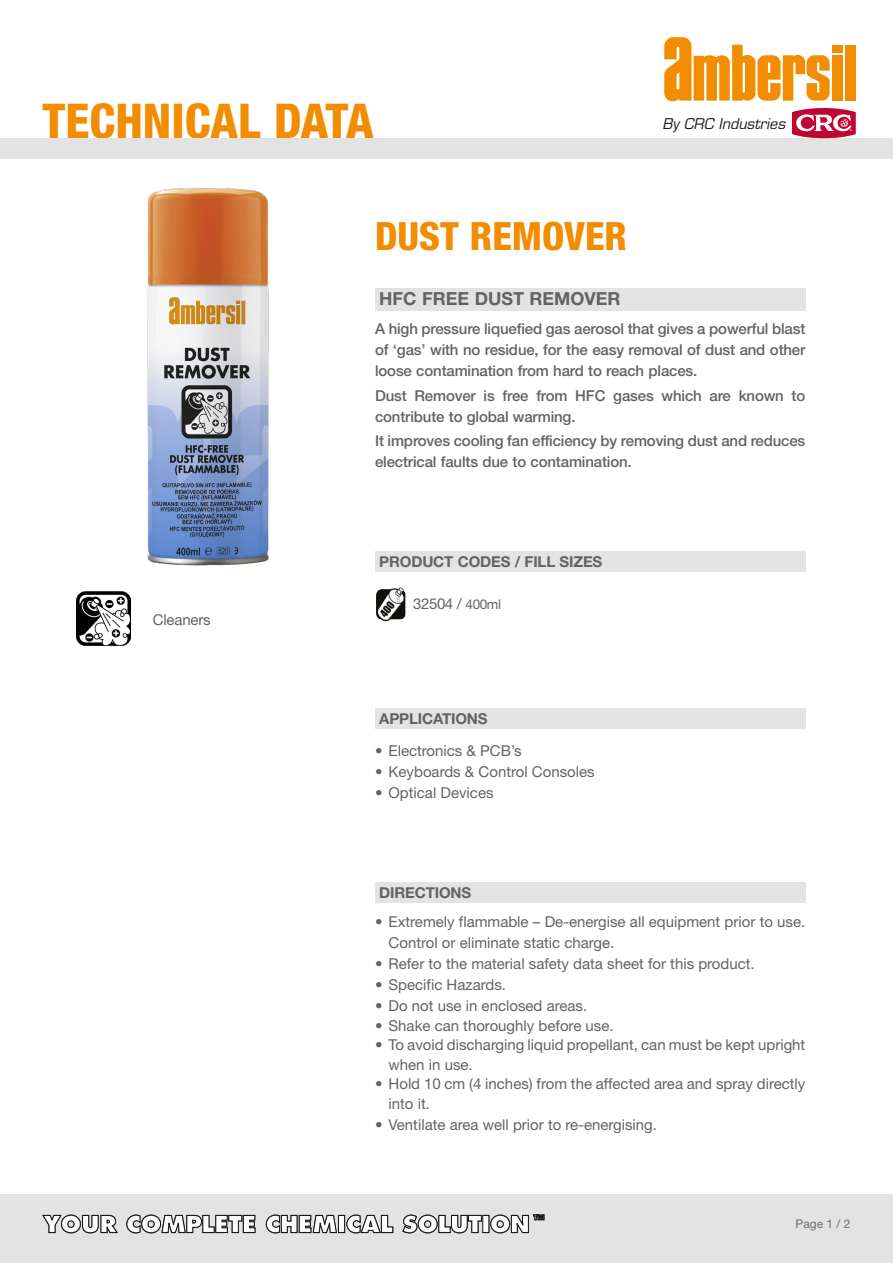
<style>
.page{position:relative;width:893px;height:1263px;background:#fff}
.page>*{position:absolute;margin:0;border:0;box-sizing:border-box;transform-origin:0 0}
.t1{font:800 condensed 48px "Helvetica Neue LT Std";color:#f28c00}
.t2{font:800 condensed 39px "Helvetica Neue LT Std";color:#f28c00}
.t3{font:700 18px "Helvetica Neue LT Std";color:#646363}
.t4{font:15px/19.5px "Helvetica Neue LT Std";color:#646363}
.t5{font:500 15px/21px "Helvetica Neue LT Std";letter-spacing:-.01em;color:#646363}
.t6{font:700 15px "Helvetica Neue LT Std";letter-spacing:-.01em;color:#646363}
.t7{font:italic 14.55px "Eurostile LT Std";color:#1c1d1b}
.t8{font:12px "Helvetica Neue LT Std";color:#706f6f}
.s1{font-size:13.5px}
</style>
<div class="page">
<div style="left:375px;top:288px;width:430px;height:22px;background:#e3e3e3"></div>
<div style="left:375px;top:708px;width:430px;height:20px;background:#e3e3e3"></div>
<img style="left:147px;top:188px;width:122px;height:378px">
<div style="left:0;top:1195px;width:893px;height:68px;background:#e3e3e3"></div>
<svg style="left:42px;top:1214px;width:76px;height:19px"></svg>
<svg style="left:126px;top:1214px;width:419px;height:19px"></svg>
<div style="left:375px;top:882px;width:430px;height:20px;background:#e3e3e3"></div>
<div style="left:375px;top:552px;width:430px;height:20px;background:#e3e3e3"></div>
<img style="left:77px;top:592px;width:54px;height:54px">
<div style="left:0;top:138px;width:893px;height:21px;background:#e3e3e3"></div>
<img style="left:376px;top:587px;width:30px;height:34px">
<div style="left:845px;top:45px;width:10px;height:56px;background:#f28c00"></div>
<div style="left:832px;top:45px;width:10px;height:7px;background:#f28c00"></div>
<div style="left:832px;top:55px;width:10px;height:46px;background:#f28c00"></div>
<svg style="left:664px;top:37px;width:166px;height:64px"></svg>
<svg style="left:792px;top:108px;width:64px;height:30px"></svg>
<h1 class="t1" style="left:43px;top:91px;width:333px">TECHNICAL DATA</h1>
<h2 class="t2" style="left:375px;top:212px;width:253px">DUST REMOVER</h2>
<p class="t3" style="left:379px;top:288px;width:243px">HFC FREE DUST REMOVER</p>
<p class="t7" style="left:663px;top:115px;width:124px">By CRC Industries</p>
<p class="t5" style="left:375px;top:318px;width:432px;text-align:justify">A high pressure liquefied gas aerosol that gives a powerful blast of ‘gas’ with no residue, for the easy removal of dust and other loose contamination from hard to reach places.</p>
<p class="t5" style="left:375px;top:385px;width:432px">Dust Remover is free from HFC gases which are known to contribute to global warming.</p>
<p class="t5" style="left:375px;top:430px;width:432px">It improves cooling fan efficiency by removing dust and reduces electrical faults due to contamination.</p>
<p class="t6" style="left:379px;top:553px;width:224px">PRODUCT CODES / FILL SIZES</p>
<p class="t4" style="left:153px;top:609px;width:60px">Cleaners</p>
<p class="t4" style="left:413px;top:594px;width:89px">32504 / <span class="s1">400ml</span></p>
<p class="t6" style="left:379px;top:709px;width:110px">APPLICATIONS</p>
<p class="t4" style="left:375px;top:741px;width:148px">• Electronics &amp; PCB’s</p>
<p class="t4" style="left:375px;top:762px;width:221px">• Keyboards &amp; Control Consoles</p>
<p class="t4" style="left:375px;top:783px;width:120px">• Optical Devices</p>
<p class="t6" style="left:379px;top:883px;width:93px">DIRECTIONS</p>
<p class="t4" style="left:389px;top:911px;width:418px;line-height:21px;text-indent:-13px">• Extremely flammable – De-energise all equipment prior to use.<br>Control or eliminate static charge.</p>
<p class="t4" style="left:375px;top:954px;width:381px">• Refer to the material safety data sheet for this product.</p>
<p class="t4" style="left:375px;top:975px;width:132px">• Specific Hazards.</p>
<p class="t4" style="left:375px;top:996px;width:214px">• Do not use in enclosed areas.</p>
<p class="t4" style="left:375px;top:1015px;width:240px">• Shake can thoroughly before use.</p>
<p class="t4" style="left:389px;top:1035px;width:418px;text-indent:-13px">• To avoid discharging liquid propellant, can must be kept upright when in use.</p>
<p class="t4" style="left:389px;top:1074px;width:418px;text-indent:-13px">• Hold 10 cm (4 inches) from the affected area and spray directly into it.</p>
<p class="t4" style="left:375px;top:1114px;width:283px">• Ventilate area well prior to re-energising.</p>
<p class="t8" style="left:795px;top:1217px;width:56px">Page 1 / 2</p>
</div>
